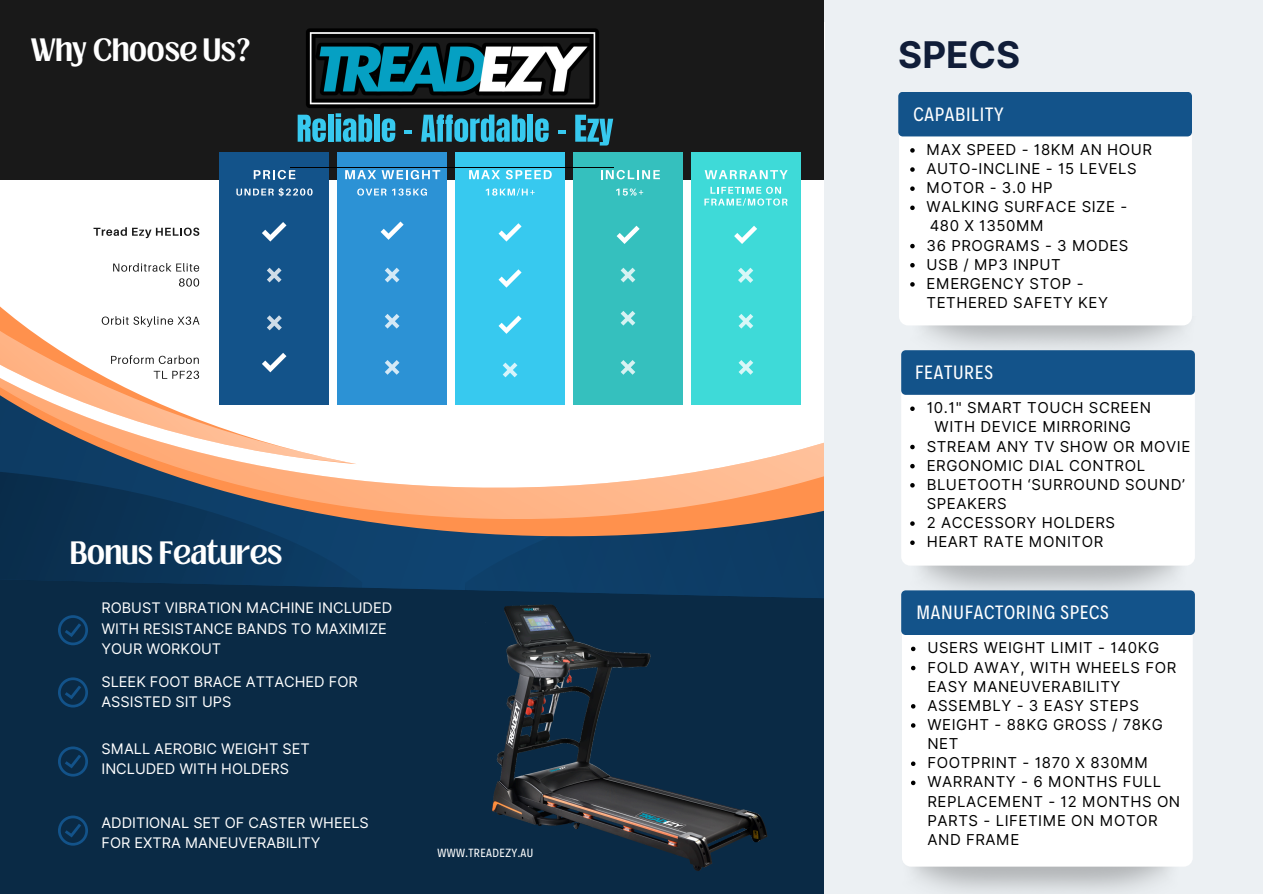
<style>
.page{position:relative;width:1263px;height:894px;background:#fff}
.page>*{position:absolute;margin:0;border:0;box-sizing:border-box;transform-origin:0 0}
.t1{font:700 36.75px "Inter";color:#101d38}
.t2{font:700 24.75px "Loubag";color:#fff}
.t3{font:19.5px "Decalotype";letter-spacing:.035em;color:#fff}
.t4{font:15px/19.2px "Inter";letter-spacing:.035em;color:#000}
.t5{font:14.55px/20.2px "Inter";color:#fff}
.t6{font:12px "Decalotype";letter-spacing:.035em;color:#fff}
</style>
<div class="page">
<div style="left:0;top:0;width:1263px;height:893px;background:#ecf0f3"></div>
<div style="left:0;top:423px;width:1211px;height:470px;background:#0a2a45"></div>
<div style="left:0;top:0;width:824px;height:180px;background:#191919"></div>
<div style="left:573px;top:152px;width:110px;height:252px;background:#35c0be"></div>
<div style="left:691px;top:152px;width:110px;height:252px;background:#3edad8"></div>
<img style="left:291px;top:28px;width:323px;height:139px">
<svg style="left:363px;top:170px;width:13px;height:6px"></svg>
<svg style="left:382px;top:170px;width:58px;height:6px"></svg>
<svg style="left:469px;top:170px;width:31px;height:6px"></svg>
<svg style="left:506px;top:170px;width:46px;height:6px"></svg>
<svg style="left:601px;top:170px;width:59px;height:6px"></svg>
<svg style="left:705px;top:170px;width:83px;height:6px"></svg>
<svg style="left:298px;top:115px;width:28px;height:27px"></svg>
<div style="left:328px;top:114px;width:5px;height:28px;background:#37c9ef"></div>
<svg style="left:336px;top:113px;width:36px;height:29px"></svg>
<div style="left:374px;top:114px;width:6px;height:28px;background:#37c9ef"></div>
<svg style="left:382px;top:118px;width:13px;height:24px"></svg>
<svg style="left:404px;top:130px;width:8px;height:4px"></svg>
<svg style="left:421px;top:114px;width:104px;height:28px"></svg>
<div style="left:528px;top:114px;width:5px;height:28px;background:#37c9ef"></div>
<svg style="left:535px;top:118px;width:14px;height:24px"></svg>
<svg style="left:558px;top:130px;width:8px;height:4px"></svg>
<svg style="left:575px;top:115px;width:38px;height:30px"></svg>
<div style="left:344px;top:549px;width:122px;height:41px;background:#0f436f"></div>
<svg style="left:47px;top:549px;width:318px;height:38px"></svg>
<svg style="left:466px;top:549px;width:358px;height:49px;background:#0d3c64"></svg>
<svg style="left:63px;top:533px;width:761px;height:16px"></svg>
<svg style="left:0;top:176px;width:824px;height:357px"></svg>
<svg style="left:0;top:159px;width:363px;height:305px;background:#88a2b7"></svg>
<svg style="left:0;top:251px;width:358px;height:212px;background:#b3b9c1"></svg>
<div style="left:824px;top:50px;width:426px;height:843px;background:#ecf0f3"></div>
<img style="left:904px;top:324px;width:280px;height:24px">
<img style="left:906px;top:562px;width:287px;height:28px">
<div style="left:899px;top:117px;width:293px;height:208px;background:#fff;border-radius:9px"></div>
<img style="left:904px;top:863px;width:284px;height:30px">
<div style="left:902px;top:624px;width:291px;height:242px;background:#fff;border-radius:9px"></div>
<div style="left:901px;top:372px;width:294px;height:193px;background:#fff;border-radius:9px"></div>
<div style="left:898px;top:92px;width:294px;height:44px;background:#13538a"></div>
<div style="left:901px;top:590px;width:294px;height:44px;background:#13538a"></div>
<div style="left:901px;top:350px;width:294px;height:45px;background:#13538a"></div>
<svg style="left:58px;top:615px;width:30px;height:30px"></svg>
<svg style="left:58px;top:677px;width:30px;height:30px"></svg>
<svg style="left:58px;top:746px;width:30px;height:30px"></svg>
<svg style="left:58px;top:815px;width:30px;height:30px"></svg>
<img style="left:486px;top:444px;width:286px;height:427px">
<svg style="left:910px;top:148px;width:5px;height:5px"></svg>
<svg style="left:910px;top:167px;width:5px;height:5px"></svg>
<svg style="left:910px;top:186px;width:5px;height:5px"></svg>
<svg style="left:910px;top:205px;width:5px;height:5px"></svg>
<svg style="left:910px;top:244px;width:5px;height:4px"></svg>
<svg style="left:910px;top:263px;width:5px;height:4px"></svg>
<svg style="left:910px;top:282px;width:5px;height:4px"></svg>
<svg style="left:910px;top:406px;width:5px;height:5px"></svg>
<svg style="left:910px;top:444px;width:5px;height:5px"></svg>
<svg style="left:910px;top:464px;width:5px;height:4px"></svg>
<svg style="left:910px;top:483px;width:5px;height:4px"></svg>
<svg style="left:910px;top:521px;width:5px;height:4px"></svg>
<svg style="left:910px;top:540px;width:5px;height:5px"></svg>
<svg style="left:911px;top:646px;width:4px;height:5px"></svg>
<svg style="left:911px;top:665px;width:4px;height:5px"></svg>
<svg style="left:911px;top:704px;width:4px;height:4px"></svg>
<svg style="left:911px;top:723px;width:4px;height:4px"></svg>
<svg style="left:911px;top:761px;width:4px;height:4px"></svg>
<svg style="left:911px;top:780px;width:4px;height:4px"></svg>
<p class="t2" style="left:32px;top:30px;width:220px">Why Choose Us?</p>
<p class="t2" style="left:70px;top:533px;width:214px">Bonus Features</p>
<h1 class="t5" style="left:101px;top:597px;width:292px">ROBUST VIBRATION MACHINE INCLUDED</h1>
<h3 class="t5" style="left:101px;top:618px;width:287px">WITH RESISTANCE BANDS TO MAXIMIZE<br>YOUR WORKOUT</h3>
<p class="t5" style="left:101px;top:671px;width:258px">SLEEK FOOT BRACE ATTACHED FOR<br>ASSISTED SIT UPS</p>
<p class="t5" style="left:101px;top:738px;width:210px">SMALL AEROBIC WEIGHT SET<br>INCLUDED WITH HOLDERS</p>
<p class="t5" style="left:101px;top:812px;width:269px">ADDITIONAL SET OF CASTER WHEELS<br>FOR EXTRA MANEUVERABILITY</p>
<h2 class="t6" style="left:437px;top:844px;width:97px">WWW.TREADEZY.AU</h2>
<p class="t1" style="left:898px;top:33px;width:124px">SPECS</p>
<p class="t3" style="left:914px;top:101px;width:91px">CAPABILITY</p>
<p class="t4" style="left:927px;top:140px;width:227px">MAX SPEED - 18KM AN HOUR</p>
<h4 class="t4" style="left:927px;top:159px;width:212px">AUTO-INCLINE - 15 LEVELS</h4>
<p class="t4" style="left:927px;top:178px;width:127px">MOTOR - 3.0 HP</p>
<p class="t4" style="left:927px;top:197px;width:202px">WALKING SURFACE SIZE -</p>
<p class="t4" style="left:930px;top:216px;width:116px">480 X 1350MM</p>
<p class="t4" style="left:927px;top:235px;width:203px">36 PROGRAMS - 3 MODES</p>
<h3 class="t4" style="left:927px;top:254px;width:136px">USB / MP3 INPUT</h3>
<p class="t4" style="left:927px;top:274px;width:183px">EMERGENCY STOP -<br>TETHERED SAFETY KEY</p>
<p class="t3" style="left:915px;top:359px;width:79px">FEATURES</p>
<h4 class="t4" style="left:927px;top:398px;width:226px">10.1" SMART TOUCH SCREEN</h4>
<p class="t4" style="left:935px;top:417px;width:198px">WITH DEVICE MIRRORING</p>
<p class="t4" style="left:927px;top:436px;width:265px">STREAM ANY TV SHOW OR MOVIE</p>
<p class="t4" style="left:927px;top:455px;width:220px">ERGONOMIC DIAL CONTROL</p>
<p class="t4" style="left:927px;top:474px;width:260px">BLUETOOTH ‘SURROUND SOUND’<br>SPEAKERS</p>
<p class="t4" style="left:927px;top:513px;width:190px">2 ACCESSORY HOLDERS</p>
<p class="t4" style="left:927px;top:532px;width:178px">HEART RATE MONITOR</p>
<p class="t3" style="left:916px;top:599px;width:194px">MANUFACTORING SPECS</p>
<h3 class="t4" style="left:927px;top:638px;width:233px">USERS WEIGHT LIMIT - 140KG</h3>
<p class="t4" style="left:927px;top:657px;width:250px">FOLD AWAY, WITH WHEELS FOR<br>EASY MANEUVERABILITY</p>
<p class="t4" style="left:927px;top:695px;width:213px">ASSEMBLY - 3 EASY STEPS</p>
<p class="t4" style="left:927px;top:714px;width:237px">WEIGHT - 88KG GROSS / 78KG<br>NET</p>
<p class="t4" style="left:927px;top:753px;width:222px">FOOTPRINT - 1870 X 830MM</p>
<p class="t4" style="left:927px;top:772px;width:254px">WARRANTY - 6 MONTHS FULL<br>REPLACEMENT - 12 MONTHS ON<br>PARTS - LIFETIME ON MOTOR<br>AND FRAME</p>
</div>
